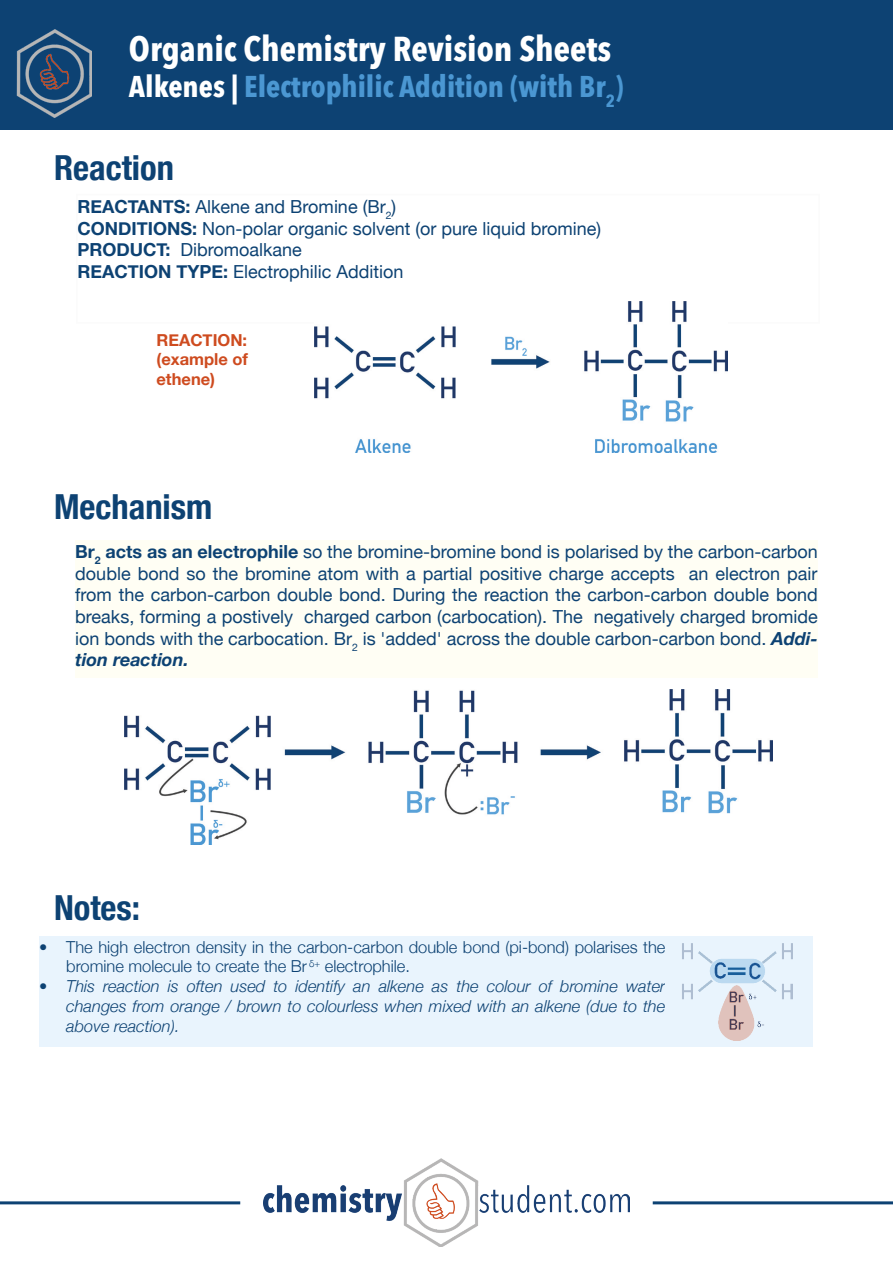
<style>
.page{position:relative;width:893px;height:1263px;background:#fff}
.page>*{position:absolute;margin:0;border:0;box-sizing:border-box;transform-origin:0 0}
.t1{font:700 34.5px "Avenir Next Condensed";color:#fff}
.t2{font:700 condensed 34.5px "Helvetica Neue";color:#0d4273}
.t3{font:700 30px "Avenir Next Condensed";color:#4b97d2}
.t4{font:18px/21.6px "Helvetica Neue";color:#0d4273;text-align:justify}
.t5{font:italic 300 16.5px/19.8px "Helvetica Neue";color:#0d4273;text-align:justify}
.t6{font:300 16.5px/19.8px "Helvetica Neue";color:#0d4273}
.t7{font:700 16.5px/19.8px "Helvetica Neue";color:#ce4b1f}
.s1{color:#fff}
.s2{font-weight:700}
.s3{font-weight:700;font-style:italic}
</style>
<div class="page">
<img style="left:263px;top:1159px;width:367px;height:88px">
<hr style="left:0;top:1201px;width:240px;height:3px;background:#0d4273">
<hr style="left:653px;top:1201px;width:240px;height:3px;background:#0d4273">
<div style="left:75px;top:541px;width:743px;height:137px;background:#fffef4"></div>
<img style="left:315px;top:302px;width:412px;height:150px">
<img style="left:124px;top:689px;width:648px;height:156px">
<div style="left:39px;top:937px;width:626px;height:110px;background:#e9f4fd"></div>
<div style="left:665px;top:937px;width:148px;height:110px;background:#e9f4fd"></div>
<img style="left:682px;top:943px;width:111px;height:97px">
<div style="left:0;top:0;width:893px;height:130px;background:#0d4273"></div>
<img style="left:16px;top:29px;width:76px;height:88px">
<p class="t1" style="left:129px;top:27px;width:484px">Organic Chemistry Revision Sheets</p>
<p class="t3" style="left:129px;top:68px;width:496px"><span class="s1">Alkenes |</span> Electrophilic Addition (with Br<sub>2</sub>)</p>
<p class="t2" style="left:54px;top:139px;width:122px">Reaction</p>
<p class="t4" style="left:78px;top:197px;width:320px"><span class="s2">REACTANTS:</span> Alkene and Bromine (Br<sub>2</sub>)</p>
<p class="t4" style="left:78px;top:218px;width:525px"><span class="s2">CONDITIONS:</span> Non-polar organic solvent (or pure liquid bromine)</p>
<p class="t4" style="left:78px;top:240px;width:226px"><span class="s2">PRODUCT:</span> Dibromoalkane</p>
<p class="t4" style="left:78px;top:262px;width:328px"><span class="s2">REACTION TYPE:</span> Electrophilic Addition</p>
<p class="t7" style="left:156px;top:330px;width:92px">REACTION:</p>
<p class="t7" style="left:156px;top:350px;width:93px">(example of ethene)</p>
<p class="t2" style="left:54px;top:478px;width:160px">Mechanism</p>
<p class="t4" style="left:75px;top:542px;width:744px"><span class="s2">Br</span><sub>2</sub> <span class="s2">acts as an electrophile</span> so the bromine-bromine bond is polarised by the carbon-carbon double bond so the bromine atom with a partial positive charge accepts an electron pair from the carbon-carbon double bond. During the reaction the carbon-carbon double bond breaks, forming a postively charged carbon (carbocation). The negatively charged bromide ion bonds with the carbocation. Br<sub>2</sub> is 'added' across the double carbon-carbon bond. <span class="s3">Addi&shy;tion reaction.</span></p>
<p class="t2" style="left:54px;top:878px;width:88px">Notes:</p>
<p class="t6" style="left:66px;top:936px;width:601px;text-indent:-27px">• The high electron density in the carbon-carbon double bond (pi-bond) polarises the bromine molecule to create the Br <sup>δ+</sup> electrophile.</p>
<p class="t5" style="left:66px;top:975px;width:601px;text-indent:-27px">• This reaction is often used to identify an alkene as the colour of bromine water changes from orange / brown to colourless when mixed with an alkene (due to the above reaction).</p>
</div>
